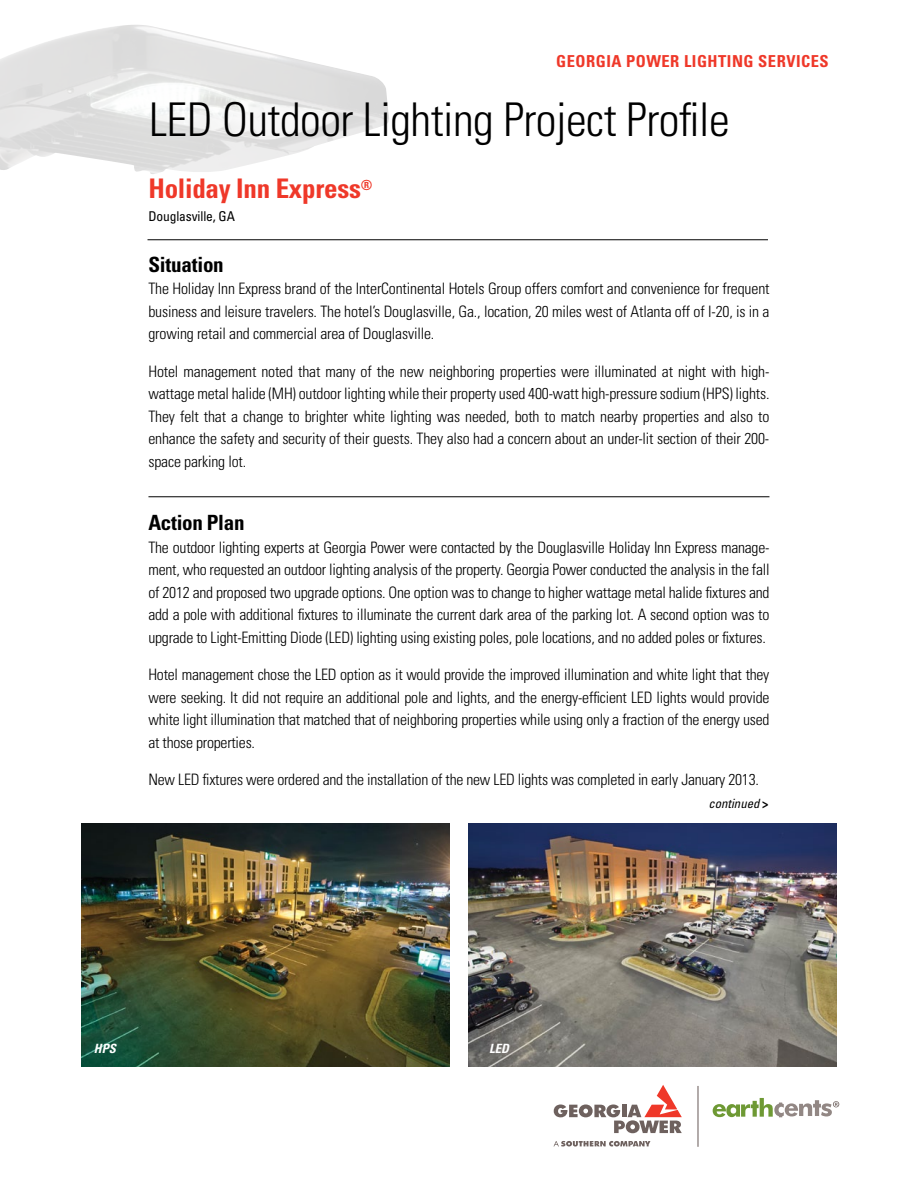
<style>
.page{position:relative;width:918px;height:1188px;background:#fff}
.page>*{position:absolute;margin:0;border:0;box-sizing:border-box;transform-origin:0 0}
.t1{font:300 condensed 46.5px "Univers";letter-spacing:-.01em;color:#000}
.t2{font:700 condensed 27px "Univers";letter-spacing:-.01em;color:#ef3829}
.t3{font:700 condensed 21px "Univers";letter-spacing:-.01em;color:#000}
.t4{font:700 condensed 16.5px "Univers";letter-spacing:.03em;color:#ef3829}
.t5{font:300 condensed 15.75px/22.5px "Univers";letter-spacing:-.015em;color:#000;text-align:justify}
.t6{font:condensed 13.5px "Univers";letter-spacing:-.01em;color:#000}
.t7{font:italic condensed 12.75px "Univers";color:#000}
.t8{font:italic 700 condensed 12.75px "Univers";color:#fff}
.s1{font-weight:700;font-style:normal}
</style>
<div class="page">
<img style="left:469px;top:824px;width:368px;height:242px">
<img style="left:81px;top:824px;width:368px;height:242px">
<svg style="left:554px;top:1085px;width:128px;height:48px"></svg>
<svg style="left:554px;top:1141px;width:96px;height:6px"></svg>
<hr style="left:697px;top:1086px;width:2px;height:61px;background:#6e615e">
<svg style="left:713px;top:1098px;width:126px;height:19px"></svg>
<hr style="left:148px;top:240px;width:620px;height:1px;background:#000">
<hr style="left:148px;top:497px;width:621px;height:1px;background:#000">
<p class="t4" style="left:556px;top:51px;width:274px">GEORGIA POWER LIGHTING SERVICES</p>
<h1 class="t1" style="left:149px;top:91px;width:582px">LED Outdoor Lighting Project Profile</h1>
<h2 class="t2" style="left:148px;top:172px;width:225px">Holiday Inn Express<sup>®</sup></h2>
<p class="t6" style="left:148px;top:207px;width:88px">Douglasville, GA</p>
<h3 class="t3" style="left:148px;top:252px;width:77px">Situation</h3>
<p class="t5" style="left:148px;top:277px;width:623px">The Holiday Inn Express brand of the InterContinental Hotels Group offers comfort and convenience for frequent business and leisure travelers. The hotel’s Douglasville, Ga., location, 20 miles west of Atlanta off of I-20, is in a growing retail and commercial area of Douglasville.</p>
<p class="t5" style="left:148px;top:360px;width:623px">Hotel management noted that many of the new neighboring properties were illuminated at night with high&shy;wattage metal halide (MH) outdoor lighting while their property used 400-watt high-pressure sodium (HPS) lights.<br>They felt that a change to brighter white lighting was needed, both to match nearby properties and also to enhance the safety and security of their guests. They also had a concern about an under-lit section of their 200- space parking lot.</p>
<h3 class="t3" style="left:148px;top:510px;width:98px">Action Plan</h3>
<p class="t5" style="left:148px;top:536px;width:623px">The outdoor lighting experts at Georgia Power were contacted by the Douglasville Holiday Inn Express manage&shy;ment, who requested an outdoor lighting analysis of the property. Georgia Power conducted the analysis in the fall of 2012 and proposed two upgrade options. One option was to change to higher wattage metal halide fixtures and add a pole with additional fixtures to illuminate the current dark area of the parking lot. A second option was to upgrade to Light-Emitting Diode (LED) lighting using existing poles, pole locations, and no added poles or fixtures.</p>
<p class="t5" style="left:148px;top:663px;width:623px">Hotel management chose the LED option as it would provide the improved illumination and white light that they were seeking. It did not require an additional pole and lights, and the energy-efficient LED lights would provide white light illumination that matched that of neighboring properties while using only a fraction of the energy used at those properties.</p>
<p class="t5" style="left:148px;top:768px;width:612px">New LED fixtures were ordered and the installation of the new LED lights was completed in early January 2013.</p>
<p class="t8" style="left:94px;top:1041px;width:23px">HPS</p>
<p class="t8" style="left:489px;top:1041px;width:21px">LED</p>
<p class="t7" style="left:708px;top:795px;width:62px">continued <span class="s1">&gt;</span></p>
</div>
